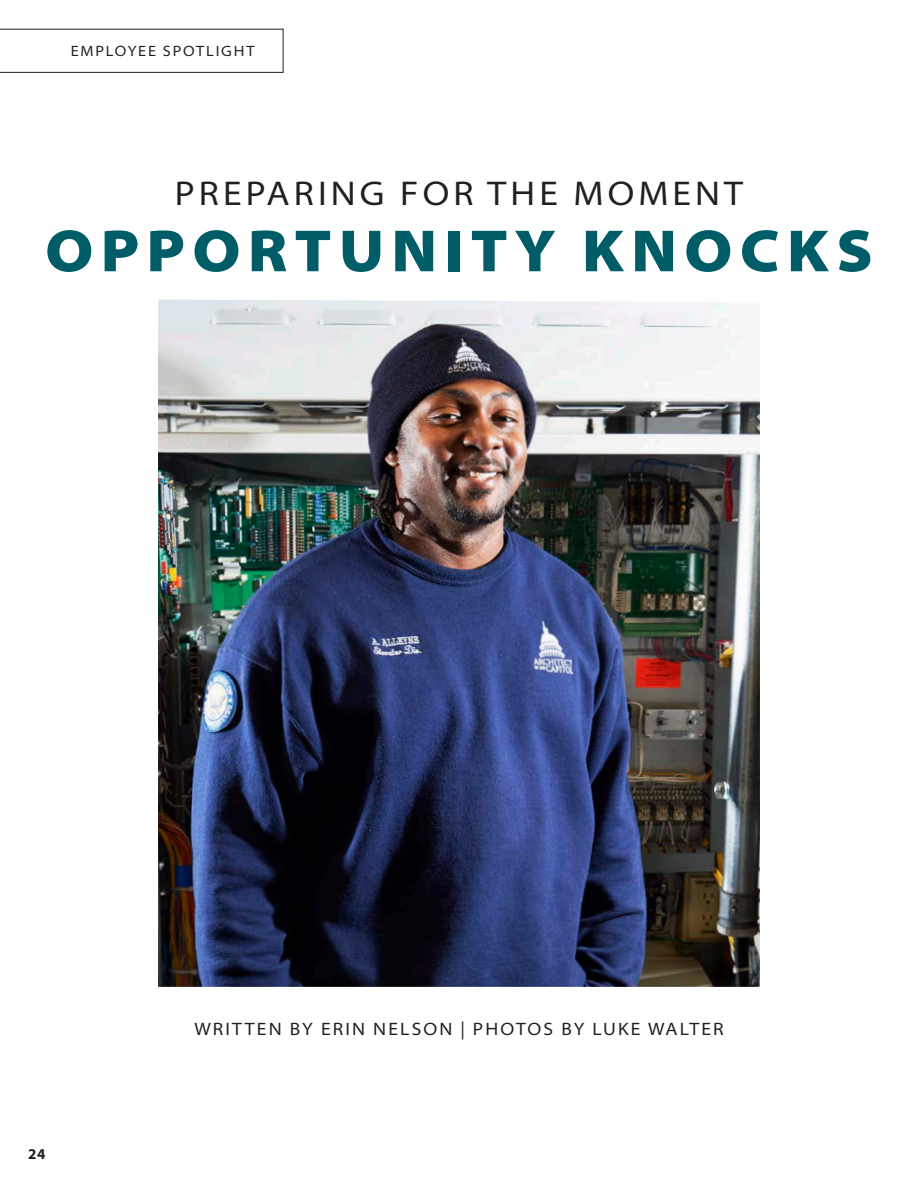
<style>
.page{position:relative;width:918px;height:1188px;background:#fff}
.page>*{position:absolute;margin:0;border:0;box-sizing:border-box;transform-origin:0 0}
.t1{font:900 semi-expanded 60px "Myriad Pro";letter-spacing:.12em;color:#005d67}
.t2{font:semi-expanded 34.5px "Myriad Pro";letter-spacing:.12em;color:#231f20}
.t3{font:semi-expanded 18px "Myriad Pro";letter-spacing:.12em;color:#231f20}
.t4{font:semi-expanded 15px "Myriad Pro";letter-spacing:.12em;color:#231f20}
.t5{font:700 15px "Myriad Pro";color:#231f20}
</style>
<div class="page">
<img style="left:158px;top:300px;width:602px;height:687px">
<svg style="left:0;top:29px;width:284px;height:44px"></svg>
<p class="t4" style="left:71px;top:43px;width:185px">EMPLOYEE SPOTLIGHT</p>
<p class="t2" style="left:175px;top:174px;width:570px">PREPARING FOR THE MOMENT</p>
<p class="t1" style="left:45px;top:217px;width:829px">OPPORTUNITY KNOCKS</p>
<p class="t5" style="left:28px;top:1144px;width:19px">24</p>
<p class="t3" style="left:194px;top:1019px;width:531px">WRITTEN BY ERIN NELSON | PHOTOS BY LUKE WALTER</p>
</div>
